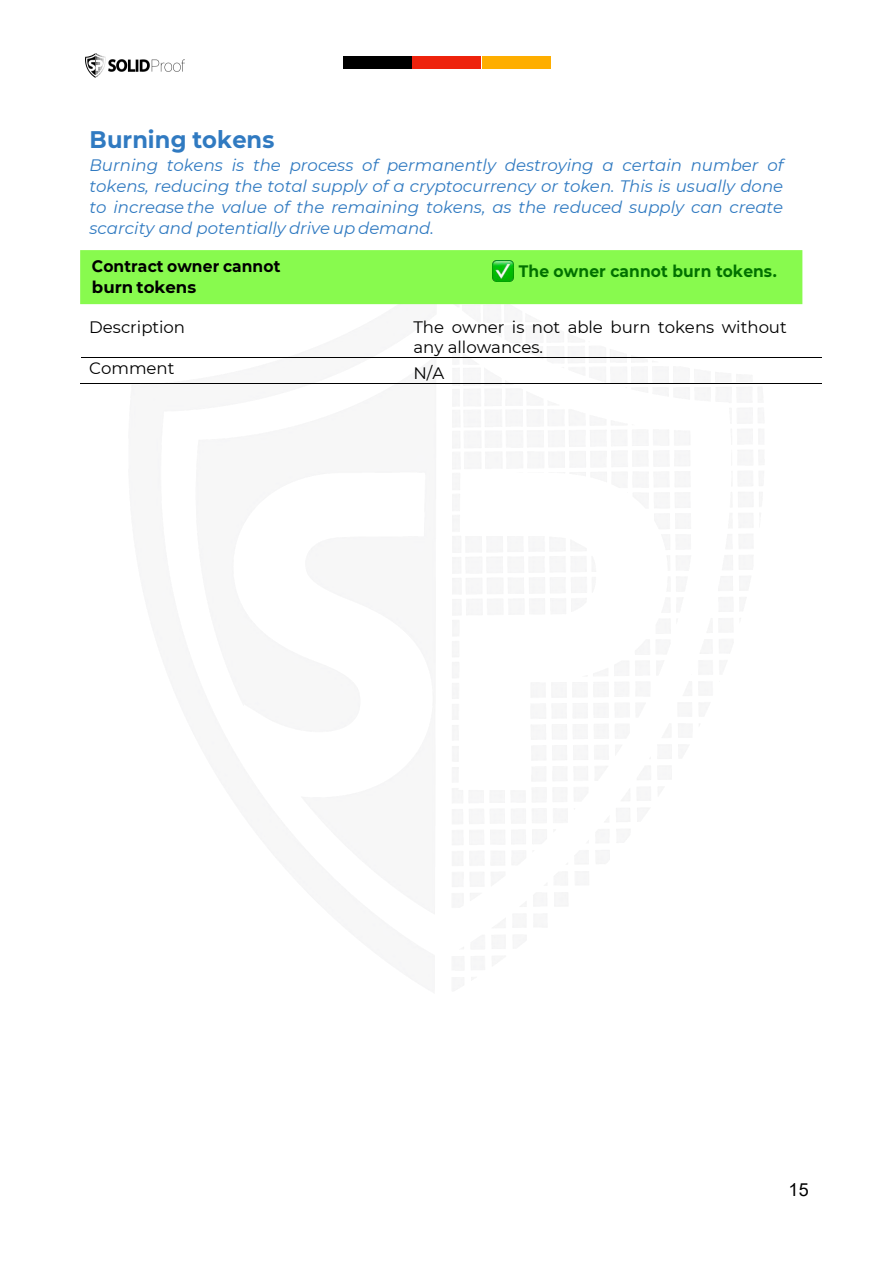
<style>
.page{position:relative;width:894px;height:1264px;background:#fff}
.page>*{position:absolute;margin:0;border:0;box-sizing:border-box;transform-origin:0 0}
.t1{font:700 24px "Montserrat";letter-spacing:.005em;color:#307ac1;scale:.94 1}
.t2{font:18px "Arial";color:#000}
.t3{font:italic 16.5px/21.1px "Montserrat";color:#307ac1;text-align:justify}
.t4{font:16.5px/20.1px "Montserrat";color:#000}
.t5{font:700 16.5px/21px "Montserrat";letter-spacing:.005em;color:#000;scale:.93 1}
.t6{font:700 16.5px "Montserrat";letter-spacing:.005em;color:#017100;scale:.93 1}
</style>
<div class="page">
<img style="left:85px;top:53px;width:99px;height:24px">
<div style="left:343px;top:56px;width:68px;height:13px;background:#000"></div>
<div style="left:412px;top:56px;width:69px;height:13px;background:#ee220c"></div>
<div style="left:482px;top:56px;width:68px;height:13px;background:#feae00"></div>
<hr style="left:81px;top:357px;width:324px;height:1px;background:#000">
<hr style="left:406px;top:357px;width:415px;height:1px;background:#000">
<hr style="left:80px;top:383px;width:325px;height:1px;background:#000">
<hr style="left:405px;top:383px;width:416px;height:1px;background:#000">
<div style="left:80px;top:250px;width:722px;height:54px;background:#88fa4e"></div>
<img style="left:492px;top:260px;width:21px;height:21px">
<h1 class="t1" style="left:89px;top:122px;width:198px">Burning tokens</h1>
<p class="t3" style="left:89px;top:154px;width:695px">Burning tokens is the process of permanently destroying a certain number of tokens, reducing the total supply of a cryptocurrency or token. This is usually done to increase the value of the remaining tokens, as the reduced supply can create scarcity and potentially drive up demand.</p>
<p class="t5" style="left:92px;top:254px;width:204px">Contract owner cannot burn tokens</p>
<p class="t6" style="left:519px;top:259px;width:279px">The owner cannot burn tokens.</p>
<p class="t4" style="left:89px;top:316px;width:97px">Description</p>
<p class="t4" style="left:413px;top:316px;width:375px">The owner is not able burn tokens without any allowances.</p>
<p class="t4" style="left:89px;top:358px;width:87px">Comment</p>
<p class="t4" style="left:413px;top:362px;width:32px">N/A</p>
<p class="t2" style="left:788px;top:1177px;width:22px">15</p>
</div>
